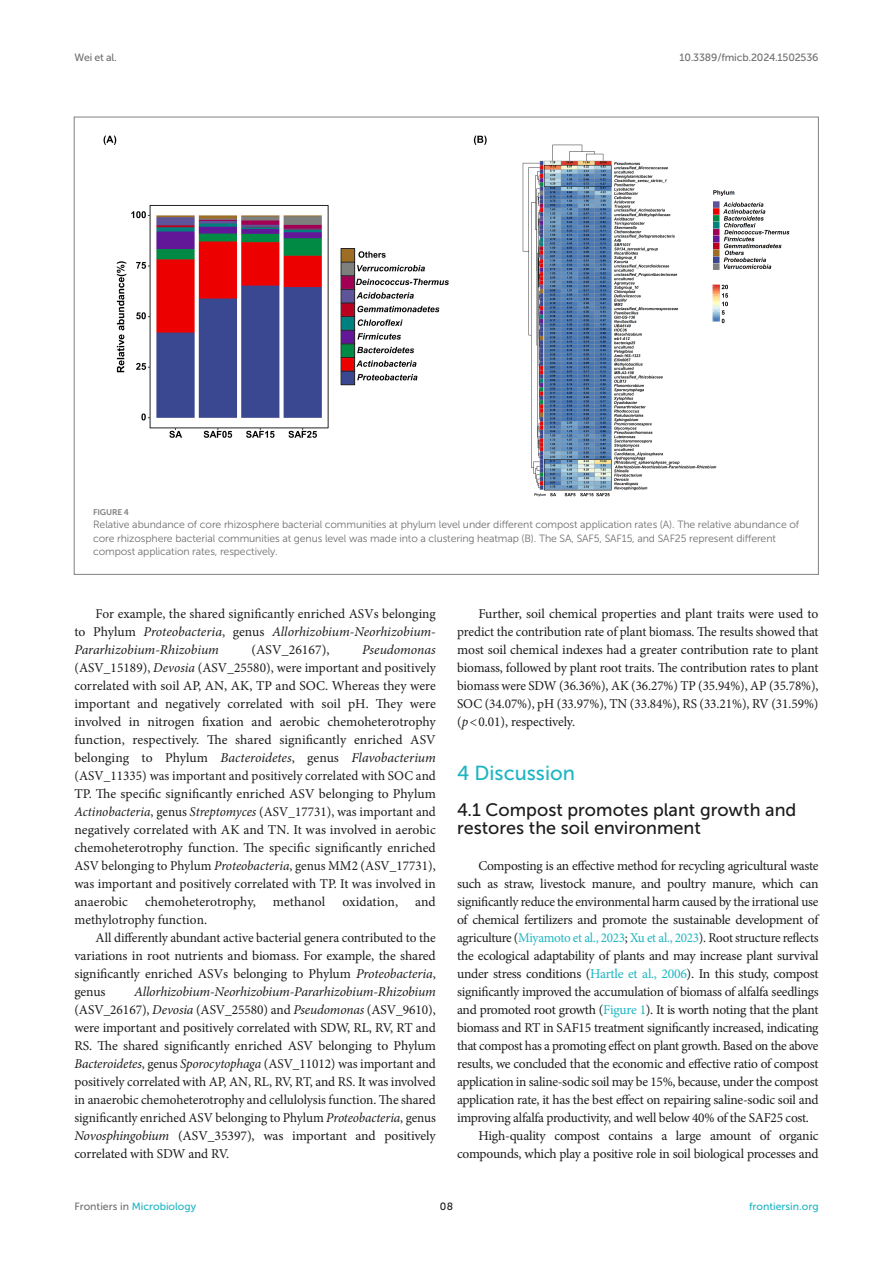
<style>
.page{position:relative;width:893px;height:1263px;background:#fff}
.page>*{position:absolute;margin:0;border:0;box-sizing:border-box;transform-origin:0 0}
.HEAD_1{font:20.25px "Museo Sans 500";color:#1db5c3}
.HEAD_2_after_HEAD_1{font:18px/18px "Museo Sans 500";color:#1b1c1b}
.TEXT{font:13.5px/18px "Minion Pro";letter-spacing:-.005em;color:#1b1c1b;text-align:justify}
.FIG_LEG{font:10.5px/13.5px "Museo Sans 300";letter-spacing:-.01em;color:#706f70}
.t1{font:10.5px "Museo Sans 500";color:#1db5c3}
.t2{font:10.5px "Museo Sans 500";letter-spacing:-.015em;color:#706f70}
.t3{font:10.5px "Museo Sans 500";color:#1b1c1b}
.FIG_HD{font:8.25px "Museo Sans 700";letter-spacing:-.01em;color:#7e7f7f}
.s1{font-style:italic}
.s2{color:#1db5c3}
.s3{color:#706f70}
</style>
<div class="page">
<img style="left:103px;top:136px;width:686px;height:360px">
<p class="t2" style="left:74px;top:51px;width:44px">Wei et al.</p>
<p class="t2" style="left:679px;top:51px;width:141px">10.3389/fmicb.2024.1502536</p>
<p class="FIG_HD" style="left:93px;top:507px;width:37px">FIGURE 4</p>
<p class="FIG_LEG" style="left:93px;top:518px;width:708px">Relative abundance of core rhizosphere bacterial communities at phylum level under different compost application rates (A). The relative abundance of core rhizosphere bacterial communities at genus level was made into a clustering heatmap (B). The SA, SAF5, SAF15, and SAF25 represent different compost application rates, respectively.</p>
<p class="TEXT" style="left:74px;top:605px;width:363px;text-indent:21px">For example, the shared significantly enriched ASVs belonging to Phylum <span class="s1">Proteobacteria</span>, genus <span class="s1">Allorhizobium-Neorhizobium-Pararhizobium-Rhizobium</span></p>
<p class="TEXT" style="left:74px;top:641px;width:363px;text-indent:288px"><span class="s1">Pseudomonas </span>(ASV_15189), <span class="s1">Devosia</span> (ASV_25580), were important and positively correlated with soil AP, AN, AK, TP and SOC. Whereas they were important and negatively correlated with soil pH. They were involved in nitrogen fixation and aerobic chemoheterotrophy function, respectively. The shared significantly enriched ASV belonging to Phylum <span class="s1">Bacteroidetes</span>, genus <span class="s1">Flavobacterium </span>(ASV_11335) was important and positively correlated with SOC and TP. The specific significantly enriched ASV belonging to Phylum <span class="s1">Actinobacteria</span>, genus <span class="s1">Streptomyces</span> (ASV_17731), was important and negatively correlated with AK and TN. It was involved in aerobic chemoheterotrophy function. The specific significantly enriched ASV belonging to Phylum <span class="s1">Proteobacteria</span>, genus MM2 (ASV_17731), was important and positively correlated with TP. It was involved in anaerobic</p>
<p class="TEXT" style="left:251px;top:641px;width:80px">(ASV_26167),</p>
<p class="TEXT" style="left:145px;top:893px;width:112px">chemoheterotrophy,</p>
<p class="TEXT" style="left:273px;top:893px;width:54px">methanol</p>
<p class="TEXT" style="left:342px;top:893px;width:57px">oxidation,</p>
<p class="TEXT" style="left:415px;top:893px;width:22px">and</p>
<p class="TEXT" style="left:74px;top:911px;width:134px">methylotrophy function.</p>
<p class="TEXT" style="left:74px;top:929px;width:363px;text-indent:21px">All differently abundant active bacterial genera contributed to the variations in root nutrients and biomass. For example, the shared significantly enriched ASVs belonging to Phylum <span class="s1">Proteobacteria</span>, genus</p>
<p class="TEXT" style="left:74px;top:983px;width:363px;text-indent:60px"><span class="s1">Allorhizobium-Neorhizobium-Pararhizobium-Rhizobium </span>(ASV_26167), <span class="s1">Devosia</span> (ASV_25580) and <span class="s1">Pseudomonas</span> (ASV_9610), were important and positively correlated with SDW, RL, RV, RT and RS. The shared significantly enriched ASV belonging to Phylum <span class="s1">Bacteroidetes</span>, genus <span class="s1">Sporocytophaga</span> (ASV_11012) was important and positively correlated with AP, AN, RL, RV, RT, and RS. It was involved in anaerobic chemoheterotrophy and cellulolysis function. The shared significantly enriched ASV belonging to Phylum <span class="s1">Proteobacteria</span>, genus <span class="s1">Novosphingobium</span> (ASV_35397), was important and positively correlated with SDW and RV.</p>
<p class="TEXT" style="left:457px;top:605px;width:363px;text-indent:21px">Further, soil chemical properties and plant traits were used to predict the contribution rate of plant biomass. The results showed that most soil chemical indexes had a greater contribution rate to plant biomass, followed by plant root traits. The contribution rates to plant biomass were SDW (36.36%), AK (36.27%) TP (35.94%), AP (35.78%), SOC (34.07%), pH (33.97%), TN (33.84%), RS (33.21%), RV (31.59%) (<span class="s1">p</span>&lt;0.01), respectively.</p>
<p class="HEAD_1" style="left:457px;top:762px;width:119px">4 Discussion</p>
<p class="HEAD_2_after_HEAD_1" style="left:457px;top:801px;width:341px">4.1 Compost promotes plant growth and restores the soil environment</p>
<p class="TEXT" style="left:457px;top:857px;width:363px;text-indent:21px">Composting is an effective method for recycling agricultural waste such as straw, livestock manure, and poultry manure, which can significantly reduce the environmental harm caused by the irrational use of chemical fertilizers and promote the sustainable development of agriculture (<span class="s2">Miyamoto et al., 2023</span>; <span class="s2">Xu et al., 2023</span>). Root structure reflects the ecological adaptability of plants and may increase plant survival under stress conditions (<span class="s2">Hartle et al., 2006</span>). In this study, compost significantly improved the accumulation of biomass of alfalfa seedlings and promoted root growth (<span class="s2">Figure 1</span>). It is worth noting that the plant biomass and RT in SAF15 treatment significantly increased, indicating that compost has a promoting effect on plant growth. Based on the above results, we concluded that the economic and effective ratio of compost application in saline-sodic soil may be 15%, because, under the compost application rate, it has the best effect on repairing saline-sodic soil and improving alfalfa productivity, and well below 40% of the SAF25 cost.</p>
<p class="TEXT" style="left:457px;top:1127px;width:363px;text-align:right">High-quality compost contains a large amount of organic compounds, which play a positive role in soil biological processes and</p>
<p class="t1" style="left:74px;top:1200px;width:123px"><span class="s3">Frontiers in</span> Microbiology</p>
<p class="t3" style="left:440px;top:1200px;width:15px">08</p>
<p class="t1" style="left:749px;top:1200px;width:71px">frontiersin.org</p>
</div>
